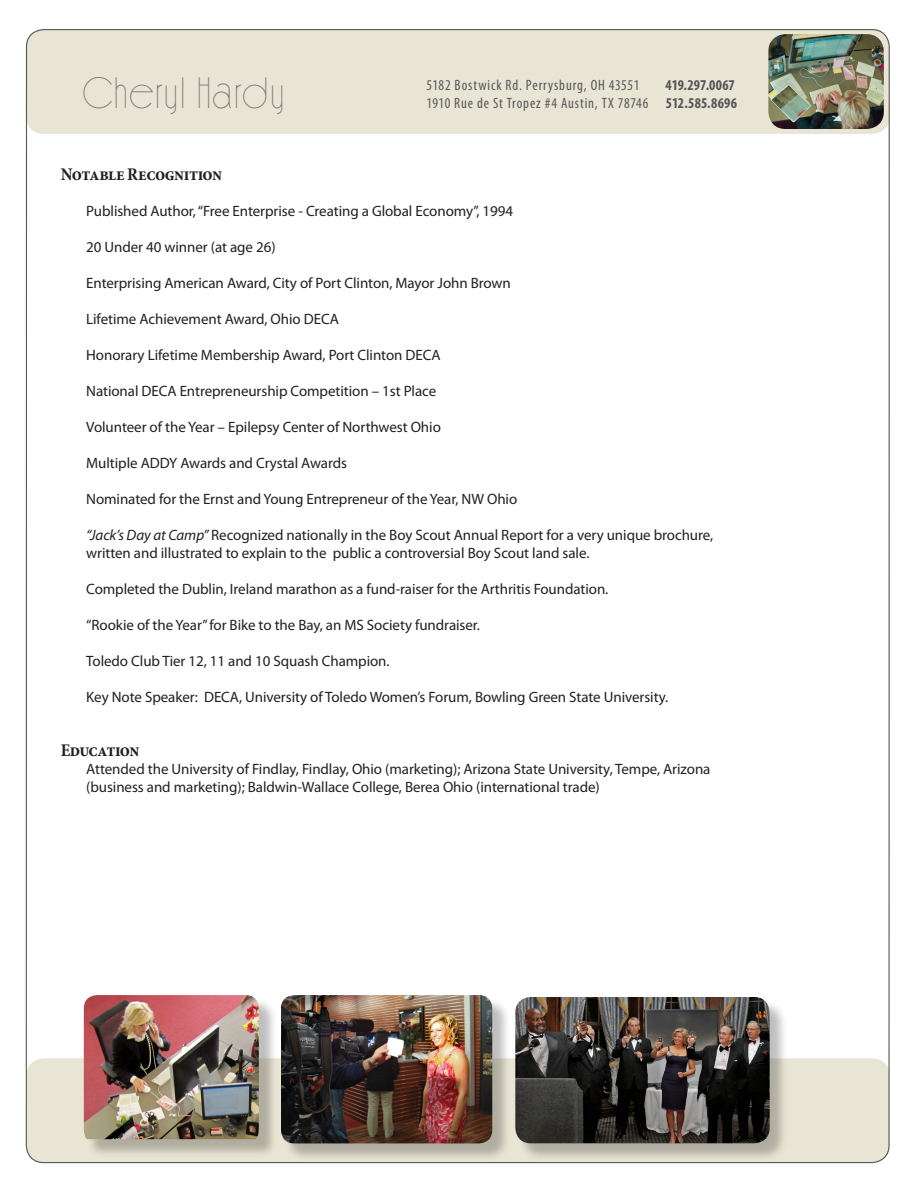
<style>
.page{position:relative;width:918px;height:1188px;background:#fff}
.page>*{position:absolute;margin:0;border:0;box-sizing:border-box;transform-origin:0 0}
.t1{font:38.25px "Fina Font";letter-spacing:.005em;color:#787a7d}
.t2{font:700 condensed 18px "Minion Pro";letter-spacing:-.03em;color:#231f20}
.t3{font:15px/18px "Myriad Pro";letter-spacing:-.005em;color:#231f20}
.t4{font:condensed 15px/18px "Myriad Pro";letter-spacing:.06em;color:#57585a;text-align:right}
.s1{font-weight:700;color:#545557}
.s2{font-style:italic}
</style>
<div class="page">
<div style="left:26px;top:1058px;width:864px;height:105px;background:#e8e5d4;border-radius:18px"></div>
<div style="left:26px;top:29px;width:864px;height:105px;background:#e8e5d4;border-radius:18px"></div>
<img style="left:768px;top:34px;width:116px;height:95px">
<div style="left:283px;top:997px;width:228px;height:165px;background:#231f20;opacity:.29"></div>
<img style="left:281px;top:995px;width:211px;height:148px">
<div style="left:518px;top:999px;width:271px;height:163px;background:#231f20;opacity:.29"></div>
<img style="left:515px;top:997px;width:255px;height:146px">
<div style="left:86px;top:997px;width:192px;height:161px;background:#231f20;opacity:.29"></div>
<img style="left:84px;top:995px;width:175px;height:144px">
<p class="t1" style="left:82px;top:59px;width:205px">Cheryl Hardy</p>
<p class="t4" style="left:426px;top:76px;width:214px">5182 Bostwick Rd. Perrysburg, OH 43551</p>
<p class="t4" style="left:426px;top:76px;width:312px"><span class="s1">419.297.0067<br></span>1910 Rue de St Tropez #4 Austin, TX 78746 <span class="s1">512.585.8696</span></p>
<p class="t2" style="left:61px;top:162px;width:163px">Notable Recognition</p>
<p class="t3" style="left:86px;top:202px;width:428px">Published Author, “Free Enterprise - Creating a Global Economy”, 1994</p>
<p class="t3" style="left:86px;top:238px;width:191px">20 Under 40 winner (at age 26)</p>
<p class="t3" style="left:86px;top:274px;width:426px">Enterprising American Award, City of Port Clinton, Mayor John Brown</p>
<p class="t3" style="left:86px;top:310px;width:254px">Lifetime Achievement Award, Ohio DECA</p>
<p class="t3" style="left:86px;top:346px;width:356px">Honorary Lifetime Membership Award, Port Clinton DECA</p>
<p class="t3" style="left:86px;top:382px;width:352px">National DECA Entrepreneurship Competition – 1st Place</p>
<p class="t3" style="left:86px;top:418px;width:356px">Volunteer of the Year – Epilepsy Center of Northwest Ohio</p>
<p class="t3" style="left:86px;top:454px;width:262px">Multiple ADDY Awards and Crystal Awards</p>
<p class="t3" style="left:86px;top:490px;width:433px">Nominated for the Ernst and Young Entrepreneur of the Year, NW Ohio</p>
<p class="t3" style="left:86px;top:526px;width:628px"><span class="s2">“Jack’s Day at Camp”</span> Recognized nationally in the Boy Scout Annual Report for a very unique brochure, written and illustrated to explain to the public a controversial Boy Scout land sale.</p>
<p class="t3" style="left:86px;top:580px;width:524px">Completed the Dublin, Ireland marathon as a fund-raiser for the Arthritis Foundation.</p>
<p class="t3" style="left:86px;top:616px;width:395px">“Rookie of the Year” for Bike to the Bay, an MS Society fundraiser.</p>
<p class="t3" style="left:86px;top:652px;width:305px">Toledo Club Tier 12, 11 and 10 Squash Champion.</p>
<p class="t3" style="left:86px;top:688px;width:584px">Key Note Speaker: DECA, University of Toledo Women’s Forum, Bowling Green State University.</p>
<p class="t2" style="left:61px;top:738px;width:80px">Education</p>
<p class="t3" style="left:86px;top:760px;width:626px">Attended the University of Findlay, Findlay, Ohio (marketing); Arizona State University, Tempe, Arizona (business and marketing); Baldwin-Wallace College, Berea Ohio (international trade)</p>
</div>
